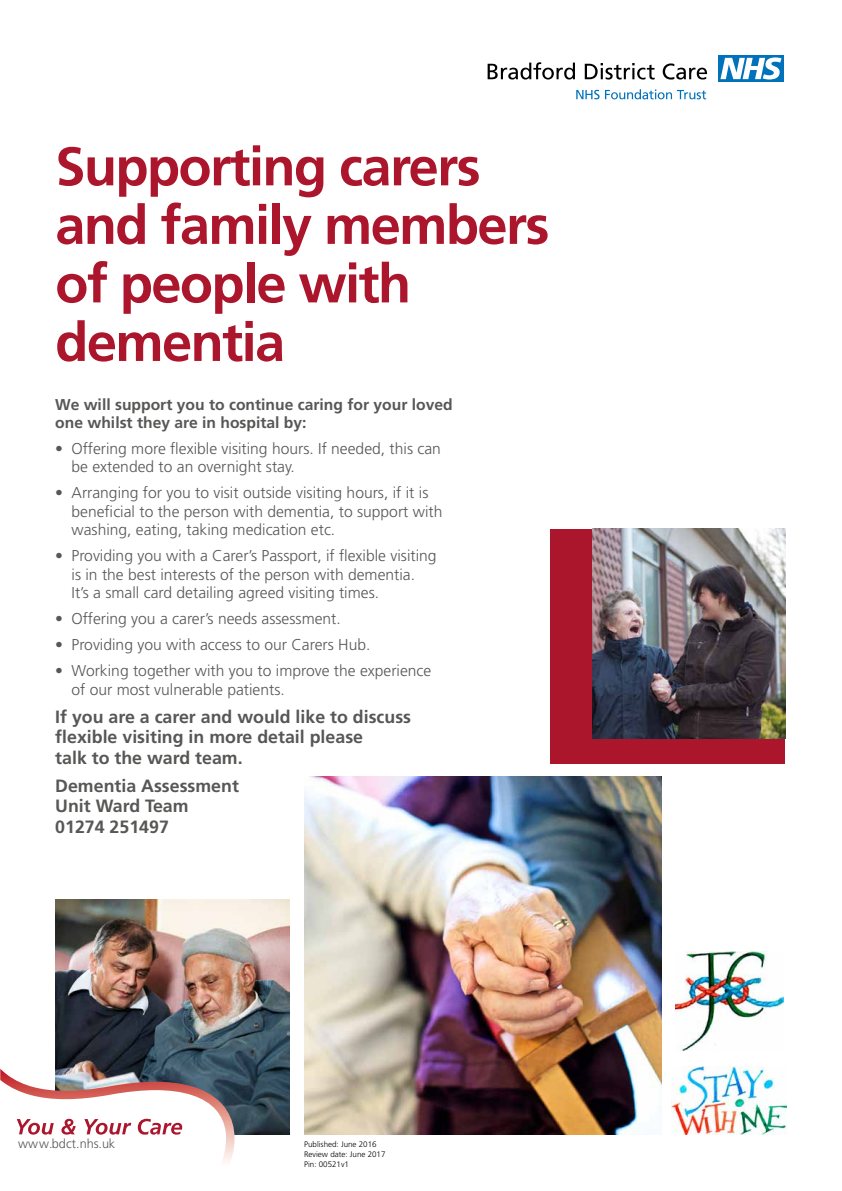
<style>
.page{position:relative;width:842px;height:1191px;background:#fff}
.page>*{position:absolute;margin:0;border:0;box-sizing:border-box;transform-origin:0 0}
.t1{font:700 54.3px/58.5px "Frutiger LT Std";letter-spacing:-.03em;color:#ac162c}
.t2{font:700 17.8px/20.5px "Frutiger LT Std";color:#575756}
.t3{font:300 15.7px/18.4px "Frutiger LT Std";color:#575756}
.t4{font:700 15.7px/18.4px "Frutiger LT Std";color:#575756}
.t5{font:300 12.7px "Frutiger LT Std";color:#575756}
.t6{font:300 8px/9.6px "Frutiger LT Std";color:#000}
</style>
<div class="page">
<img style="left:55px;top:899px;width:235px;height:235px">
<img style="left:304px;top:776px;width:357px;height:358px">
<svg style="left:576px;top:90px;width:23px;height:9px"></svg>
<svg style="left:605px;top:89px;width:101px;height:10px"></svg>
<svg style="left:488px;top:62px;width:87px;height:18px"></svg>
<svg style="left:585px;top:63px;width:70px;height:17px"></svg>
<svg style="left:663px;top:63px;width:44px;height:17px"></svg>
<svg style="left:719px;top:55px;width:65px;height:27px"></svg>
<svg style="left:720px;top:57px;width:61px;height:22px"></svg>
<svg style="left:0;top:1068px;width:238px;height:94px"></svg>
<img style="left:675px;top:951px;width:108px;height:99px">
<img style="left:672px;top:1066px;width:114px;height:69px">
<div style="left:550px;top:529px;width:235px;height:235px;background:#ac162c"></div>
<img style="left:592px;top:529px;width:193px;height:209px">
<h1 class="t1" style="left:55px;top:137px;width:496px">Supporting carers and family members of people with dementia</h1>
<p class="t4" style="left:55px;top:395px;width:399px">We will support you to continue caring for your loved one whilst they are in hospital by:</p>
<p class="t3" style="left:72px;top:439px;width:371px;text-indent:-16px">• Offering more flexible visiting hours. If needed, this can be extended to an overnight stay.</p>
<p class="t3" style="left:72px;top:484px;width:372px;text-indent:-16px">• Arranging for you to visit outside visiting hours, if it is beneficial to the person with dementia, to support with washing, eating, taking medication etc.</p>
<p class="t3" style="left:72px;top:547px;width:366px;text-indent:-16px">• Providing you with a Carer’s Passport, if flexible visiting is in the best interests of the person with dementia.<br>It’s a small card detailing agreed visiting times.</p>
<p class="t3" style="left:55px;top:610px;width:287px">• Offering you a carer’s needs assessment.</p>
<p class="t3" style="left:55px;top:636px;width:317px">• Providing you with access to our Carers Hub.</p>
<p class="t3" style="left:72px;top:662px;width:361px;text-indent:-16px">• Working together with you to improve the experience of our most vulnerable patients.</p>
<p class="t2" style="left:55px;top:706px;width:357px">If you are a carer and would like to discuss flexible visiting in more detail please<br>talk to the ward team.</p>
<p class="t2" style="left:55px;top:775px;width:185px">Dementia Assessment<br>Unit Ward Team<br>01274 251497</p>
<p class="t5" style="left:18px;top:1136px;width:98px">www.bdct.nhs.uk</p>
<p class="t6" style="left:304px;top:1139px;width:83px">Published: June 2016<br>Review date: June 2017<br>Pin: 00521v1</p>
</div>
